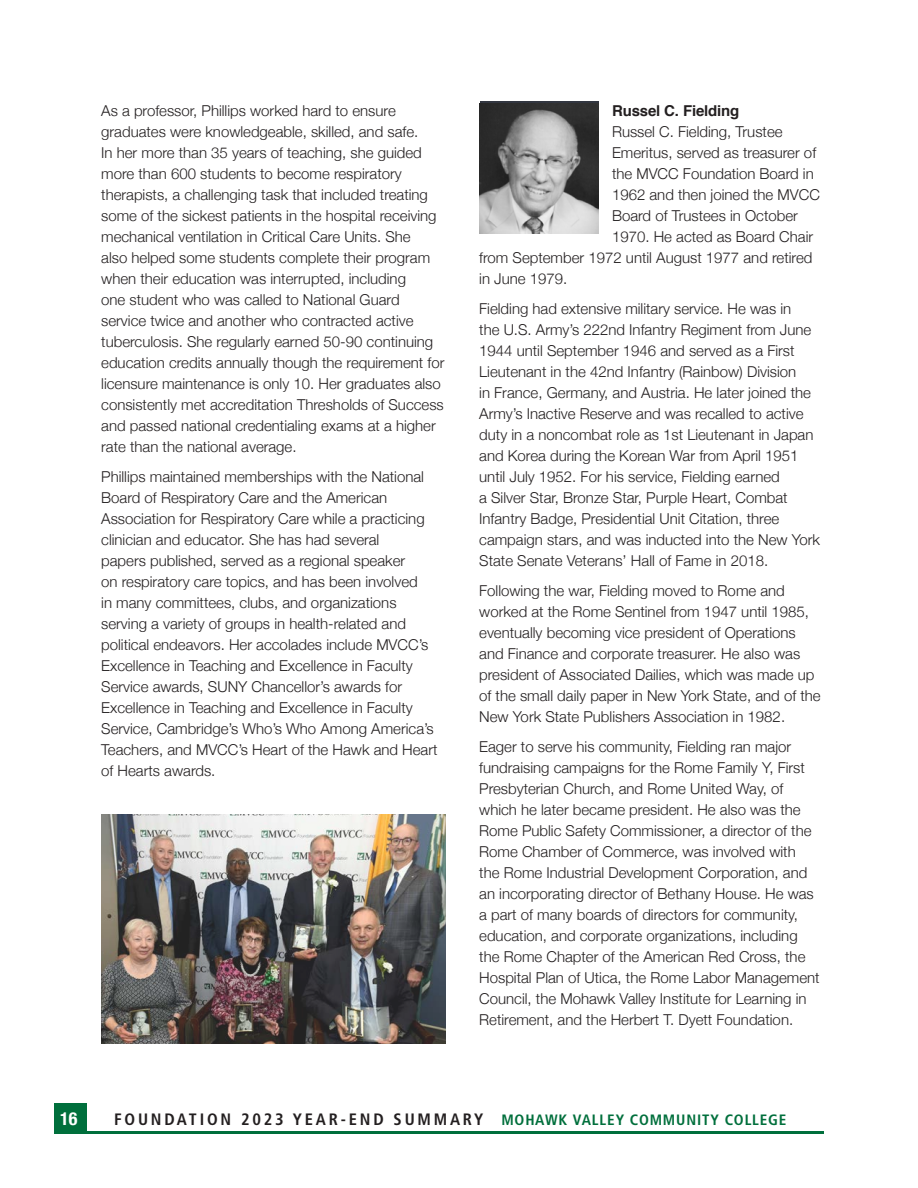
<style>
.page{position:relative;width:918px;height:1188px;background:#fff}
.page>*{position:absolute;margin:0;border:0;box-sizing:border-box;transform-origin:0 0}
.t1{font:700 condensed 18px "Helvetica Neue";color:#fff}
.t2{font:700 condensed 16.5px "Frutiger LT Std";letter-spacing:.17em;color:#231f20}
.t3{font:300 15px/21px "Helvetica Neue";color:#231f20}
.t4{font:700 15px "Helvetica";letter-spacing:-.01em;color:#231f20}
.s1{font-size:15px;color:#006f3c}
</style>
<div class="page">
<div style="left:54px;top:1104px;width:32px;height:30px;background:#006f3c"></div>
<hr style="left:86px;top:1132px;width:738px;height:2px;background:#006f3c">
<div style="left:480px;top:101px;width:118px;height:133px;background:linear-gradient(to right,#292929,#333)"></div>
<img style="left:480px;top:104px;width:118px;height:130px">
<img style="left:101px;top:814px;width:345px;height:230px">
<p class="t3" style="left:101px;top:99px;width:345px">As a professor, Phillips worked hard to ensure graduates were knowledgeable, skilled, and safe.<br>In her more than 35 years of teaching, she guided more than 600 students to become respiratory therapists, a challenging task that included treating some of the sickest patients in the hospital receiving mechanical ventilation in Critical Care Units. She<br>also helped some students complete their program when their education was interrupted, including<br>one student who was called to National Guard service twice and another who contracted active tuberculosis. She regularly earned 50-90 continuing education credits annually though the requirement for licensure maintenance is only 10. Her graduates also consistently met accreditation Thresholds of Success and passed national credentialing exams at a higher rate than the national average.</p>
<p class="t3" style="left:101px;top:465px;width:338px">Phillips maintained memberships with the National Board of Respiratory Care and the American Association for Respiratory Care while a practicing clinician and educator. She has had several<br>papers published, served as a regional speaker<br>on respiratory care topics, and has been involved<br>in many committees, clubs, and organizations serving a variety of groups in health-related and political endeavors. Her accolades include MVCC’s Excellence in Teaching and Excellence in Faculty Service awards, SUNY Chancellor’s awards for Excellence in Teaching and Excellence in Faculty Service, Cambridge’s Who’s Who Among America’s Teachers, and MVCC’s Heart of the Hawk and Heart of Hearts awards.</p>
<p class="t4" style="left:612px;top:98px;width:129px">Russel C. Fielding</p>
<p class="t3" style="left:612px;top:120px;width:172px">Russel C. Fielding, Trustee</p>
<p class="t3" style="left:612px;top:141px;width:206px">Emeritus, served as treasurer of</p>
<p class="t3" style="left:612px;top:162px;width:203px">the MVCC Foundation Board in</p>
<p class="t3" style="left:612px;top:183px;width:209px">1962 and then joined the MVCC</p>
<p class="t3" style="left:612px;top:204px;width:187px">Board of Trustees in October</p>
<p class="t3" style="left:612px;top:225px;width:203px">1970. He acted as Board Chair</p>
<p class="t3" style="left:479px;top:246px;width:335px">from September 1972 until August 1977 and retired</p>
<p class="t3" style="left:479px;top:267px;width:90px">in June 1979.</p>
<p class="t3" style="left:479px;top:297px;width:342px">Fielding had extensive military service. He was in<br>the U.S. Army’s 222nd Infantry Regiment from June 1944 until September 1946 and served as a First Lieutenant in the 42nd Infantry (Rainbow) Division<br>in France, Germany, and Austria. He later joined the Army’s Inactive Reserve and was recalled to active duty in a noncombat role as 1st Lieutenant in Japan and Korea during the Korean War from April 1951 until July 1952. For his service, Fielding earned<br>a Silver Star, Bronze Star, Purple Heart, Combat Infantry Badge, Presidential Unit Citation, three campaign stars, and was inducted into the New York State Senate Veterans’ Hall of Fame in 2018.</p>
<p class="t3" style="left:479px;top:579px;width:343px">Following the war, Fielding moved to Rome and worked at the Rome Sentinel from 1947 until 1985, eventually becoming vice president of Operations and Finance and corporate treasurer. He also was president of Associated Dailies, which was made up of the small daily paper in New York State, and of the New York State Publishers Association in 1982.</p>
<p class="t3" style="left:479px;top:735px;width:342px">Eager to serve his community, Fielding ran major fundraising campaigns for the Rome Family Y, First Presbyterian Church, and Rome United Way, of which he later became president. He also was the Rome Public Safety Commissioner, a director of the Rome Chamber of Commerce, was involved with the Rome Industrial Development Corporation, and an incorporating director of Bethany House. He was a part of many boards of directors for community, education, and corporate organizations, including the Rome Chapter of the American Red Cross, the Hospital Plan of Utica, the Rome Labor Management Council, the Mohawk Valley Institute for Learning in Retirement, and the Herbert T. Dyett Foundation.</p>
<p class="t1" style="left:60px;top:1104px;width:19px">16</p>
<p class="t2" style="left:114px;top:1110px;width:674px">FOUNDATION 2023 YEAR-END SUMMARY <span class="s1">MOHA WK V ALLEY COM MUNITY CO LLEGE</span></p>
</div>
